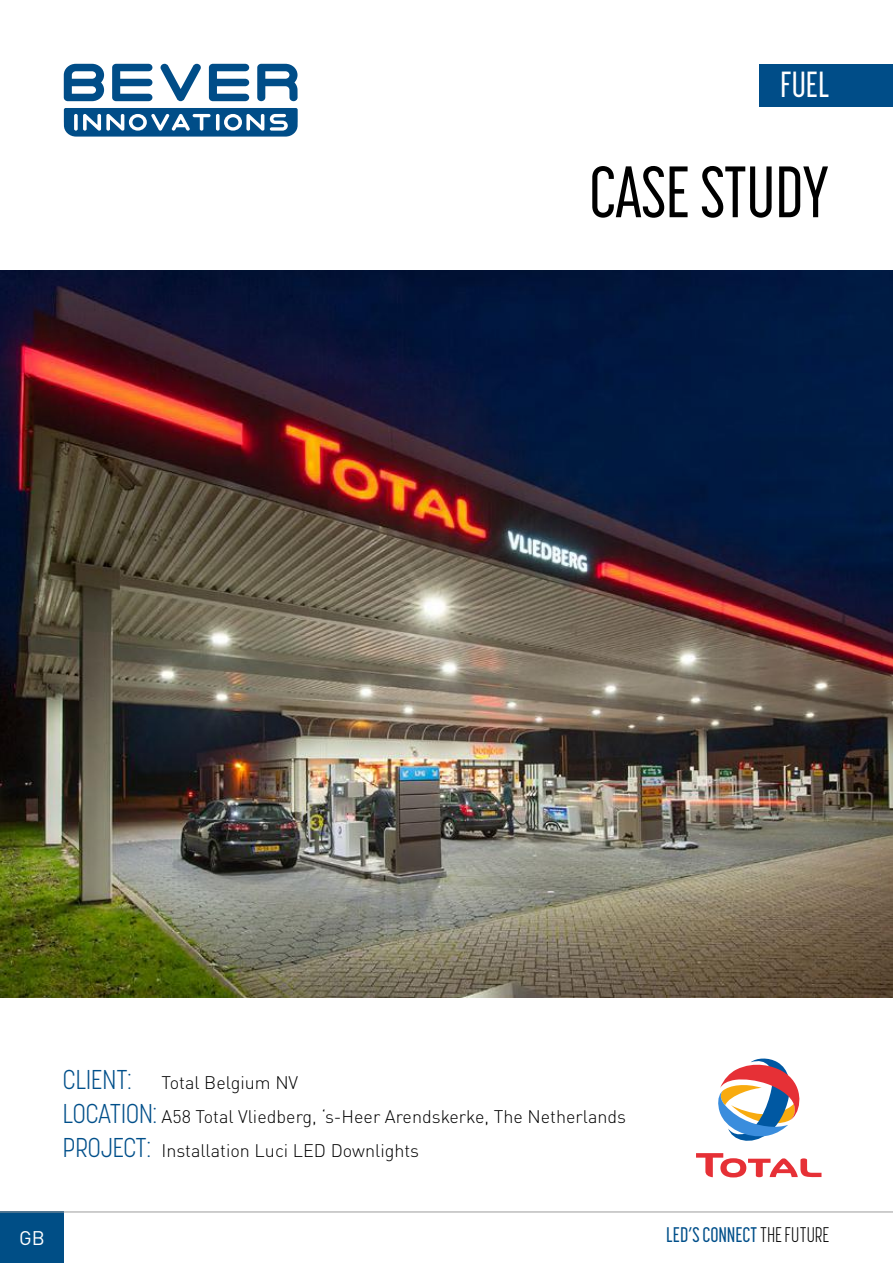
<style>
.page{position:relative;width:893px;height:1263px;background:#fff}
.page>*{position:absolute;margin:0;border:0;box-sizing:border-box;transform-origin:0 0}
.t1{font:500 72px "Korolev Compressed";letter-spacing:-.005em;color:#000}
.t2{font:500 36px "Korolev Compressed";color:#fff}
.t3{font:500 21px "Korolev Compressed";letter-spacing:-.005em;color:#004f8a}
.t4{font:19.5px "DIN Pro";color:#fff}
.t5{font:300 18px/34px "DIN Pro";color:#000}
.s1{font-family:"Korolev Condensed";font-size:27px;color:#004f8a}
.s2{font-weight:300;color:#000}
</style>
<div class="page">
<div style="left:0;top:1211px;width:64px;height:52px;background:#004e86"></div>
<img style="left:0;top:270px;width:893px;height:727px">
<svg style="left:718px;top:1058px;width:82px;height:83px"></svg>
<svg style="left:696px;top:1153px;width:125px;height:24px"></svg>
<div style="left:759px;top:64px;width:134px;height:42px;background:#004d88"></div>
<svg style="left:64px;top:64px;width:234px;height:73px"></svg>
<hr style="left:0;top:1211px;width:893px;height:1px;background:#9d9c9c">
<h2 class="t2" style="left:780px;top:65px;width:51px">FUEL</h2>
<h1 class="t1" style="left:589px;top:153px;width:242px">CASE STUDY</h1>
<p class="t5" style="left:63px;top:1063px;width:565px"><span class="s1">CLIENT:</span> Total Belgium NV<br><span class="s1">LOCATION:</span> A58 Total Vliedberg, ‘s-Heer Arendskerke, The Netherlands<br><span class="s1">PROJECT:</span> Installation Luci LED Downlights</p>
<p class="t4" style="left:19px;top:1223px;width:27px">GB</p>
<p class="t3" style="left:666px;top:1223px;width:164px">LED’S CONNECT <span class="s2">THE FUTURE</span></p>
</div>
